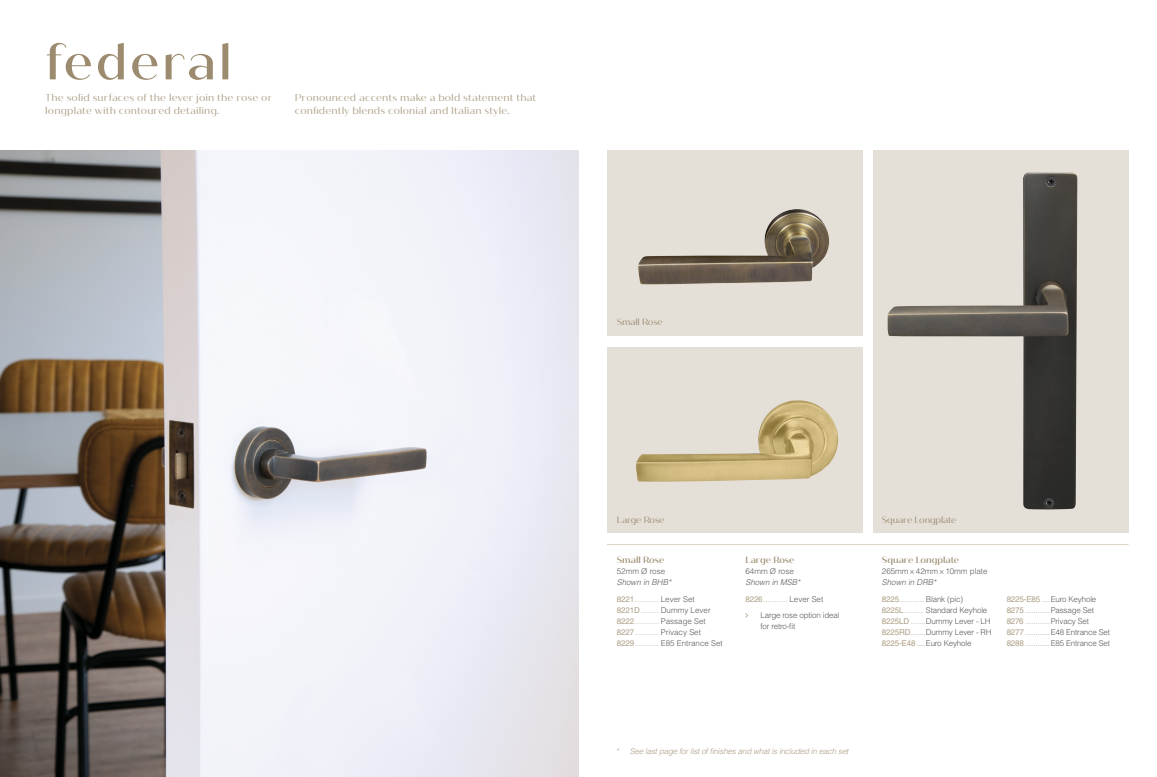
<style>
.page{position:relative;width:1157px;height:777px;background:#fff}
.page>*{position:absolute;margin:0;border:0;box-sizing:border-box;transform-origin:0 0}
.t1{font:500 50px "Quiche Sans";letter-spacing:.05em;color:#9c8b6f}
.t2{font:10px/13px "Quiche Sans";letter-spacing:.015em;color:#ac9e84}
.t3{font:9px "Quiche Sans";letter-spacing:-.02em;color:#9c8b6f}
.t4{font:500 9px "Quiche Sans";color:#9c8b6f}
.t5{font:300 8px/11px "Helvetica LT Std";letter-spacing:-.02em;color:#58595b}
.t6{font:300 8px/11px "Helvetica LT Std";color:#58595b}
.t7{font:italic 300 8px/16.7px "Helvetica LT Std";color:#58595b}
.t8{font:italic 300 8px "Helvetica LT Std";letter-spacing:-.02em;color:#ac9e84}
.t9{font:300 8px "Helvetica LT Std";color:#ac9e84}
.s1{font-weight:400;font-style:normal;color:#ac9e84}
.s2{font-style:normal;color:#ac9e84}
.s3{font-style:normal}
.s4{font-weight:400;color:#ac9e84}
.s5{color:#ac9e84}
.s6{color:#9c8b6f}
.s7{font-weight:400}
.s8{color:#58595b}
</style>
<div class="page">
<div style="left:873px;top:150px;width:255px;height:383px;background:#e4dfd7"></div>
<div style="left:607px;top:150px;width:255px;height:186px;background:#e4dfd7"></div>
<div style="left:607px;top:347px;width:255px;height:186px;background:#e4dfd7"></div>
<img style="left:638px;top:209px;width:192px;height:76px">
<img style="left:887px;top:173px;width:190px;height:336px">
<img style="left:636px;top:400px;width:203px;height:82px">
<img style="left:0;top:150px;width:578px;height:627px">
<hr style="left:607px;top:544px;width:521px;height:1px;background:#dad3c7">
<h1 class="t1" style="left:45px;top:32px;width:188px">federal</h1>
<p class="t2" style="left:45px;top:91px;width:228px">The solid surfaces of the lever join the rose or longplate with contoured detailing.</p>
<p class="t2" style="left:295px;top:91px;width:243px">Pronounced accents make a bold statement that confidently blends colonial and Italian style.</p>
<p class="t3" style="left:617px;top:316px;width:47px">Small Rose</p>
<p class="t3" style="left:617px;top:514px;width:49px">Large Rose</p>
<p class="t3" style="left:882px;top:514px;width:76px">Square Longplate</p>
<p class="t4" style="left:617px;top:554px;width:49px">Small Rose</p>
<p class="t6" style="left:617px;top:565px;width:50px">52mm Ø rose</p>
<p class="t7" style="left:617px;top:573px;width:79px">Shown in BHB*<br><span class="s1">8221</span><span class="s2">...........</span> <span class="s3">Lever Set</span></p>
<p class="t6" style="left:617px;top:604px;width:107px"><span class="s4">8221D</span> <span class="s5">........</span> Dummy Lever<br><span class="s4">8222</span><span class="s5">...........</span> Passage Set<br><span class="s4">8227</span><span class="s5">...........</span> Privacy Set<br><span class="s4">8229</span><span class="s5">...........</span> E85 Entrance Set</p>
<p class="t4" style="left:882px;top:554px;width:79px">Square Longplate</p>
<p class="t6" style="left:882px;top:565px;width:107px">265mm×42mm×10mm plate</p>
<p class="t7" style="left:882px;top:573px;width:83px">Shown in DRB*<br><span class="s1">8225</span><span class="s2">...........</span> <span class="s3">Blank (pic)</span></p>
<p class="t5" style="left:882px;top:604px;width:111px"><span class="s4">8225L</span><span class="s5">.........</span> Standard Keyhole<br><span class="s4">8225LD</span> <span class="s5">.......</span>Dummy Lever - LH<br><span class="s4">8225RD</span><span class="s6">.......</span>Dummy Lever - RH<br><span class="s4">8225-E48</span> <span class="s6">....</span>Euro Keyhole</p>
<p class="t4" style="left:745px;top:554px;width:51px">Large Rose</p>
<p class="t6" style="left:745px;top:565px;width:50px">64mm Ø rose</p>
<p class="t7" style="left:745px;top:573px;width:56px">Shown in MSB*</p>
<p class="t9" style="left:745px;top:593px;width:79px"><span class="s7">8226</span>........... <span class="s8">Lever Set</span></p>
<p class="t5" style="left:760px;top:610px;width:81px">Large rose option ideal</p>
<p class="t5" style="left:760px;top:621px;width:36px">for retro-fit</p>
<p class="t5" style="left:1006px;top:593px;width:105px"><span class="s4">8225-E85</span> <span class="s6">....</span>Euro Keyhole<br><span class="s4">8275</span> <span class="s6">............</span>Passage Set<br><span class="s4">8276</span> <span class="s5">............</span>Privacy Set<br><span class="s4">8277</span> <span class="s6">............</span>E48 Entrance Set<br><span class="s4">8288</span> <span class="s6">............</span>E85 Entrance Set</p>
<p class="t8" style="left:617px;top:746px;width:233px"><span class="s3">*</span> See last page for list of finishes and what is included in each set</p>
</div>
